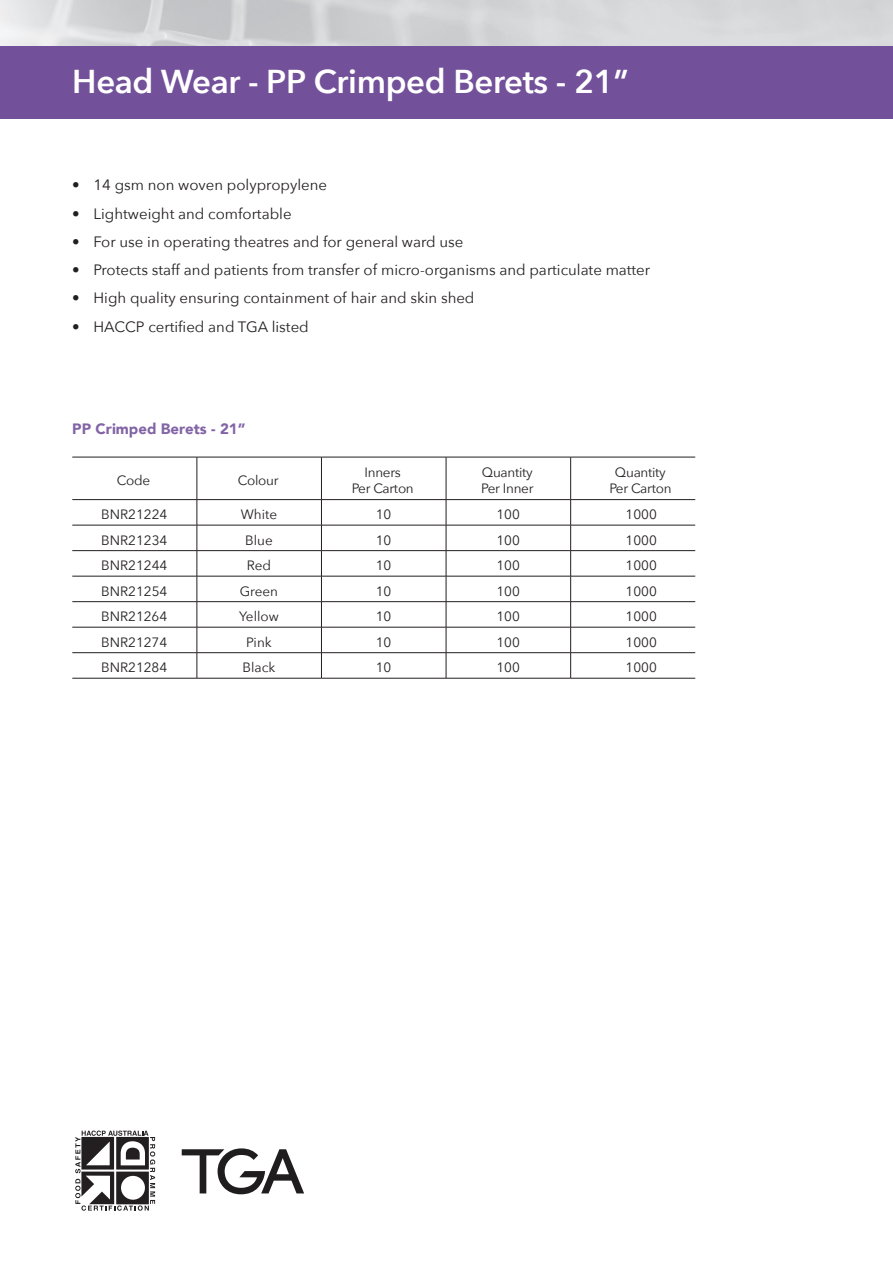
<style>
.page{position:relative;width:893px;height:1263px;background:#fff}
.page>*{position:absolute;margin:0;border:0;box-sizing:border-box;transform-origin:0 0}
.t1{font:600 33px "Avenir Next";letter-spacing:-.01em;color:#fff}
.t2{font:15px "Avenir Next";color:#231f20}
.t3{font:900 15px "Avenir";color:#8264a6}
.t4{font:13.5px "Avenir Next";color:#231f20}
.t5{font:13.5px/15.8px "Avenir Next";letter-spacing:-.02em;color:#231f20;text-align:center}
</style>
<div class="page">
<img style="left:0;top:0;width:893px;height:47px">
<div style="left:0;top:47px;width:893px;height:72px;background:#73509a"></div>
<hr style="left:72px;top:457px;width:125px;height:1px;background:#231f20">
<hr style="left:197px;top:457px;width:124px;height:1px;background:#231f20">
<hr style="left:197px;top:457px;width:1px;height:42px;background:#231f20">
<hr style="left:321px;top:457px;width:125px;height:1px;background:#231f20">
<hr style="left:321px;top:457px;width:1px;height:42px;background:#231f20">
<hr style="left:446px;top:457px;width:125px;height:1px;background:#231f20">
<hr style="left:446px;top:457px;width:1px;height:42px;background:#231f20">
<hr style="left:571px;top:457px;width:124px;height:1px;background:#231f20">
<hr style="left:570px;top:457px;width:1px;height:42px;background:#231f20">
<hr style="left:72px;top:499px;width:125px;height:1px;background:#231f20">
<hr style="left:197px;top:499px;width:124px;height:1px;background:#231f20">
<hr style="left:321px;top:499px;width:125px;height:1px;background:#231f20">
<hr style="left:446px;top:499px;width:125px;height:1px;background:#231f20">
<hr style="left:571px;top:499px;width:124px;height:1px;background:#231f20">
<hr style="left:72px;top:525px;width:125px;height:1px;background:#231f20">
<hr style="left:197px;top:525px;width:124px;height:1px;background:#231f20">
<hr style="left:321px;top:525px;width:125px;height:1px;background:#231f20">
<hr style="left:446px;top:525px;width:125px;height:1px;background:#231f20">
<hr style="left:571px;top:525px;width:124px;height:1px;background:#231f20">
<hr style="left:72px;top:550px;width:125px;height:1px;background:#231f20">
<hr style="left:197px;top:550px;width:124px;height:1px;background:#231f20">
<hr style="left:321px;top:550px;width:125px;height:1px;background:#231f20">
<hr style="left:446px;top:550px;width:125px;height:1px;background:#231f20">
<hr style="left:571px;top:550px;width:124px;height:1px;background:#231f20">
<hr style="left:72px;top:576px;width:125px;height:1px;background:#231f20">
<hr style="left:197px;top:576px;width:124px;height:1px;background:#231f20">
<hr style="left:321px;top:576px;width:125px;height:1px;background:#231f20">
<hr style="left:446px;top:576px;width:125px;height:1px;background:#231f20">
<hr style="left:571px;top:576px;width:124px;height:1px;background:#231f20">
<hr style="left:72px;top:601px;width:125px;height:1px;background:#231f20">
<hr style="left:197px;top:601px;width:124px;height:1px;background:#231f20">
<hr style="left:321px;top:601px;width:125px;height:1px;background:#231f20">
<hr style="left:446px;top:601px;width:125px;height:1px;background:#231f20">
<hr style="left:571px;top:601px;width:124px;height:1px;background:#231f20">
<hr style="left:72px;top:627px;width:125px;height:1px;background:#231f20">
<hr style="left:197px;top:627px;width:124px;height:1px;background:#231f20">
<hr style="left:321px;top:627px;width:125px;height:1px;background:#231f20">
<hr style="left:446px;top:627px;width:125px;height:1px;background:#231f20">
<hr style="left:571px;top:627px;width:124px;height:1px;background:#231f20">
<hr style="left:72px;top:652px;width:125px;height:1px;background:#231f20">
<hr style="left:197px;top:652px;width:124px;height:1px;background:#231f20">
<svg style="left:197px;top:500px;width:1px;height:178px"></svg>
<hr style="left:321px;top:652px;width:125px;height:1px;background:#231f20">
<svg style="left:321px;top:500px;width:1px;height:178px"></svg>
<hr style="left:446px;top:652px;width:125px;height:1px;background:#231f20">
<svg style="left:446px;top:500px;width:1px;height:178px"></svg>
<hr style="left:571px;top:652px;width:124px;height:1px;background:#231f20">
<svg style="left:570px;top:500px;width:1px;height:178px"></svg>
<hr style="left:72px;top:678px;width:125px;height:1px;background:#231f20">
<hr style="left:197px;top:678px;width:124px;height:1px;background:#231f20">
<hr style="left:321px;top:678px;width:125px;height:1px;background:#231f20">
<hr style="left:446px;top:678px;width:125px;height:1px;background:#231f20">
<hr style="left:571px;top:678px;width:124px;height:1px;background:#231f20">
<svg style="left:75px;top:1130px;width:80px;height:81px"></svg>
<svg style="left:182px;top:1148px;width:122px;height:46px"></svg>
<h1 class="t1" style="left:72px;top:53px;width:558px">Head Wear - PP Crimped Berets - 21”</h1>
<p class="t2" style="left:72px;top:173px;width:256px">• 14 gsm non woven polypropylene</p>
<p class="t2" style="left:72px;top:201px;width:221px">• Lightweight and comfortable</p>
<p class="t2" style="left:72px;top:229px;width:393px">• For use in operating theatres and for general ward use</p>
<p class="t2" style="left:72px;top:257px;width:579px">• Protects staff and patients from transfer of micro-organisms and particulate matter</p>
<p class="t2" style="left:72px;top:285px;width:404px">• High quality ensuring containment of hair and skin shed</p>
<p class="t2" style="left:72px;top:314px;width:238px">• HACCP certified and TGA listed</p>
<p class="t3" style="left:72px;top:416px;width:175px">PP Crimped Berets - 21”</p>
<p class="t4" style="left:117px;top:469px;width:35px">Code</p>
<p class="t4" style="left:238px;top:469px;width:42px">Colour</p>
<p class="t5" style="left:352px;top:464px;width:64px">Inners<br>Per Carton</p>
<p class="t5" style="left:481px;top:464px;width:54px;text-align:left">Quantity<br>Per Inner</p>
<p class="t5" style="left:609px;top:464px;width:64px">Quantity<br>Per Carton</p>
<p class="t4" style="left:101px;top:503px;width:68px">BNR21224</p>
<p class="t4" style="left:241px;top:503px;width:38px">White</p>
<p class="t4" style="left:376px;top:503px;width:17px">10</p>
<p class="t4" style="left:496px;top:503px;width:25px">100</p>
<p class="t4" style="left:626px;top:503px;width:33px">1000</p>
<p class="t4" style="left:101px;top:528px;width:68px">BNR21234</p>
<p class="t4" style="left:245px;top:528px;width:29px">Blue</p>
<p class="t4" style="left:376px;top:528px;width:17px">10</p>
<p class="t4" style="left:496px;top:528px;width:25px">100</p>
<p class="t4" style="left:626px;top:528px;width:33px">1000</p>
<p class="t4" style="left:101px;top:554px;width:68px">BNR21244</p>
<p class="t4" style="left:247px;top:554px;width:26px">Red</p>
<p class="t4" style="left:376px;top:554px;width:17px">10</p>
<p class="t4" style="left:496px;top:554px;width:25px">100</p>
<p class="t4" style="left:625px;top:554px;width:33px">1000</p>
<p class="t4" style="left:101px;top:579px;width:68px">BNR21254</p>
<p class="t4" style="left:240px;top:579px;width:40px">Green</p>
<p class="t4" style="left:376px;top:579px;width:17px">10</p>
<p class="t4" style="left:496px;top:579px;width:25px">100</p>
<p class="t4" style="left:625px;top:579px;width:33px">1000</p>
<p class="t4" style="left:101px;top:605px;width:68px">BNR21264</p>
<p class="t4" style="left:239px;top:605px;width:41px">Yellow</p>
<p class="t4" style="left:376px;top:605px;width:17px">10</p>
<p class="t4" style="left:496px;top:605px;width:25px">100</p>
<p class="t4" style="left:625px;top:605px;width:33px">1000</p>
<p class="t4" style="left:101px;top:631px;width:68px">BNR21274</p>
<p class="t4" style="left:246px;top:631px;width:27px">Pink</p>
<p class="t4" style="left:376px;top:631px;width:17px">10</p>
<p class="t4" style="left:496px;top:631px;width:25px">100</p>
<p class="t4" style="left:625px;top:631px;width:33px">1000</p>
<p class="t4" style="left:101px;top:656px;width:68px">BNR21284</p>
<p class="t4" style="left:242px;top:656px;width:34px">Black</p>
<p class="t4" style="left:376px;top:656px;width:17px">10</p>
<p class="t4" style="left:496px;top:656px;width:25px">100</p>
<p class="t4" style="left:625px;top:656px;width:33px">1000</p>
</div>
